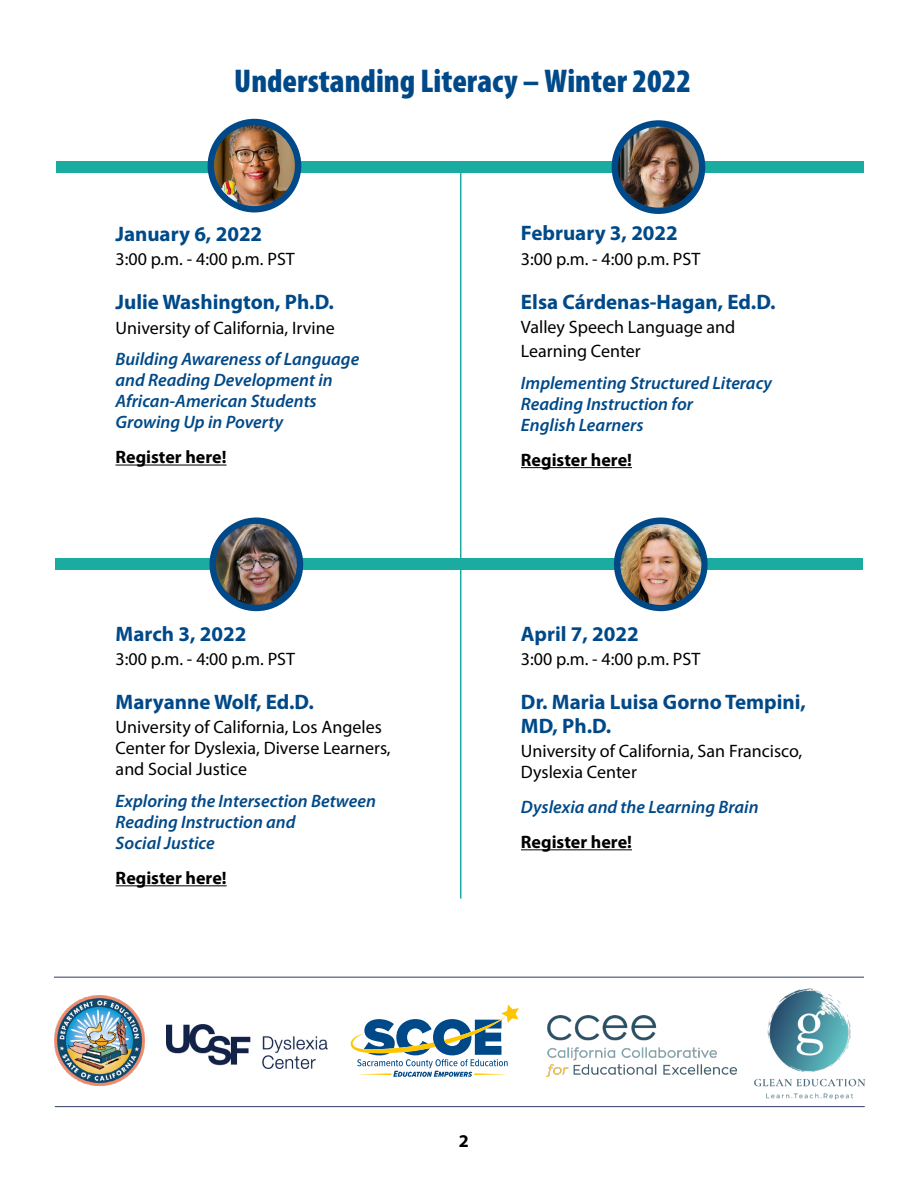
<style>
.page{position:relative;width:918px;height:1188px;background:#fff}
.page>*{position:absolute;margin:0;border:0;box-sizing:border-box;transform-origin:0 0}
.Subheading__H2{font:900 condensed 33px "Myriad Pro";color:#004988}
.t1{font:700 21px/24px "Myriad Pro";color:#004988}
.t2{font:18px/21px "Myriad Pro";color:#000}
.t3{font:italic 600 18px/21px "Myriad Pro";color:#004988}
.t4{font:700 18px "Myriad Pro";color:#000}
</style>
<div class="page">
<div style="left:55px;top:558px;width:808px;height:11px;background:#1aaca0"></div>
<div style="left:57px;top:161px;width:807px;height:11px;background:#1aaca0"></div>
<hr style="left:460px;top:167px;width:1px;height:732px;background:#1aaca0">
<hr style="left:116px;top:465px;width:111px;height:1px;background:#000">
<div style="left:208px;top:119px;width:93px;height:93px;background:#004988;border-radius:50%"></div>
<img style="left:214px;top:125px;width:81px;height:81px;border-radius:40px">
<hr style="left:521px;top:467px;width:111px;height:1px;background:#000">
<div style="left:612px;top:120px;width:93px;height:94px;background:#004988;border-radius:50%"></div>
<img style="left:618px;top:127px;width:81px;height:81px;border-radius:40px">
<hr style="left:116px;top:885px;width:111px;height:1px;background:#000">
<div style="left:210px;top:518px;width:93px;height:93px;background:#004988;border-radius:50%"></div>
<img style="left:216px;top:524px;width:81px;height:81px;border-radius:40px">
<hr style="left:521px;top:849px;width:111px;height:1px;background:#000">
<div style="left:614px;top:518px;width:94px;height:93px;background:#004988;border-radius:50%"></div>
<img style="left:620px;top:524px;width:81px;height:81px;border-radius:40px">
<img style="left:55px;top:996px;width:89px;height:89px">
<img style="left:547px;top:1015px;width:190px;height:62px">
<img style="left:166px;top:1024px;width:162px;height:45px">
<svg style="left:351px;top:1004px;width:168px;height:73px"></svg>
<hr style="left:54px;top:977px;width:810px;height:1px;background:#313d64">
<hr style="left:55px;top:1106px;width:810px;height:1px;background:#313d64">
<img style="left:754px;top:988px;width:111px;height:112px">
<h2 class="Subheading__H2" style="left:234px;top:60px;width:458px">Understanding Literacy – Winter 2022</h2>
<p class="t1" style="left:116px;top:221px;width:148px">January 6, 2022</p>
<p class="t2" style="left:116px;top:248px;width:181px">3:00 p.m. - 4:00 p.m. PST</p>
<p class="t1" style="left:116px;top:290px;width:220px">Julie Washington, Ph.D.</p>
<p class="t2" style="left:116px;top:317px;width:221px">University of California, Irvine</p>
<p class="t3" style="left:116px;top:348px;width:245px">Building Awareness of Language and Reading Development in<br>African-American Students<br>Growing Up in Poverty</p>
<p class="t4" style="left:116px;top:445px;width:113px">Register here!</p>
<p class="t1" style="left:116px;top:621px;width:132px">March 3, 2022</p>
<p class="t2" style="left:116px;top:648px;width:181px">3:00 p.m. - 4:00 p.m. PST</p>
<p class="t1" style="left:116px;top:689px;width:200px">Maryanne Wolf, Ed.D.</p>
<p class="t2" style="left:116px;top:717px;width:277px">University of California, Los Angeles<br>Center for Dyslexia, Diverse Learners, and Social Justice</p>
<p class="t3" style="left:116px;top:790px;width:262px">Exploring the Intersection Between<br>Reading Instruction and<br>Social Justice</p>
<p class="t4" style="left:116px;top:866px;width:113px">Register here!</p>
<p class="t1" style="left:521px;top:221px;width:158px">February 3, 2022</p>
<p class="t2" style="left:521px;top:248px;width:181px">3:00 p.m. - 4:00 p.m. PST</p>
<p class="t1" style="left:521px;top:289px;width:256px">Elsa Cárdenas-Hagan, Ed.D.</p>
<p class="t2" style="left:521px;top:315px;width:216px;line-height:24px">Valley Speech Language and<br>Learning Center</p>
<p class="t3" style="left:521px;top:372px;width:253px">Implementing Structured Literacy<br>Reading Instruction for<br>English Learners</p>
<p class="t4" style="left:521px;top:448px;width:113px">Register here!</p>
<p class="t1" style="left:521px;top:621px;width:119px">April 7, 2022</p>
<p class="t2" style="left:521px;top:648px;width:181px">3:00 p.m. - 4:00 p.m. PST</p>
<p class="t1" style="left:521px;top:689px;width:287px">Dr. Maria Luisa Gorno Tempini,<br>MD, Ph.D.</p>
<p class="t2" style="left:521px;top:741px;width:283px">University of California, San Francisco,<br>Dyslexia Center</p>
<p class="t3" style="left:521px;top:796px;width:239px">Dyslexia and the Learning Brain</p>
<p class="t4" style="left:521px;top:830px;width:113px">Register here!</p>
<p class="t4" style="left:459px;top:1129px;width:11px">2</p>
</div>
